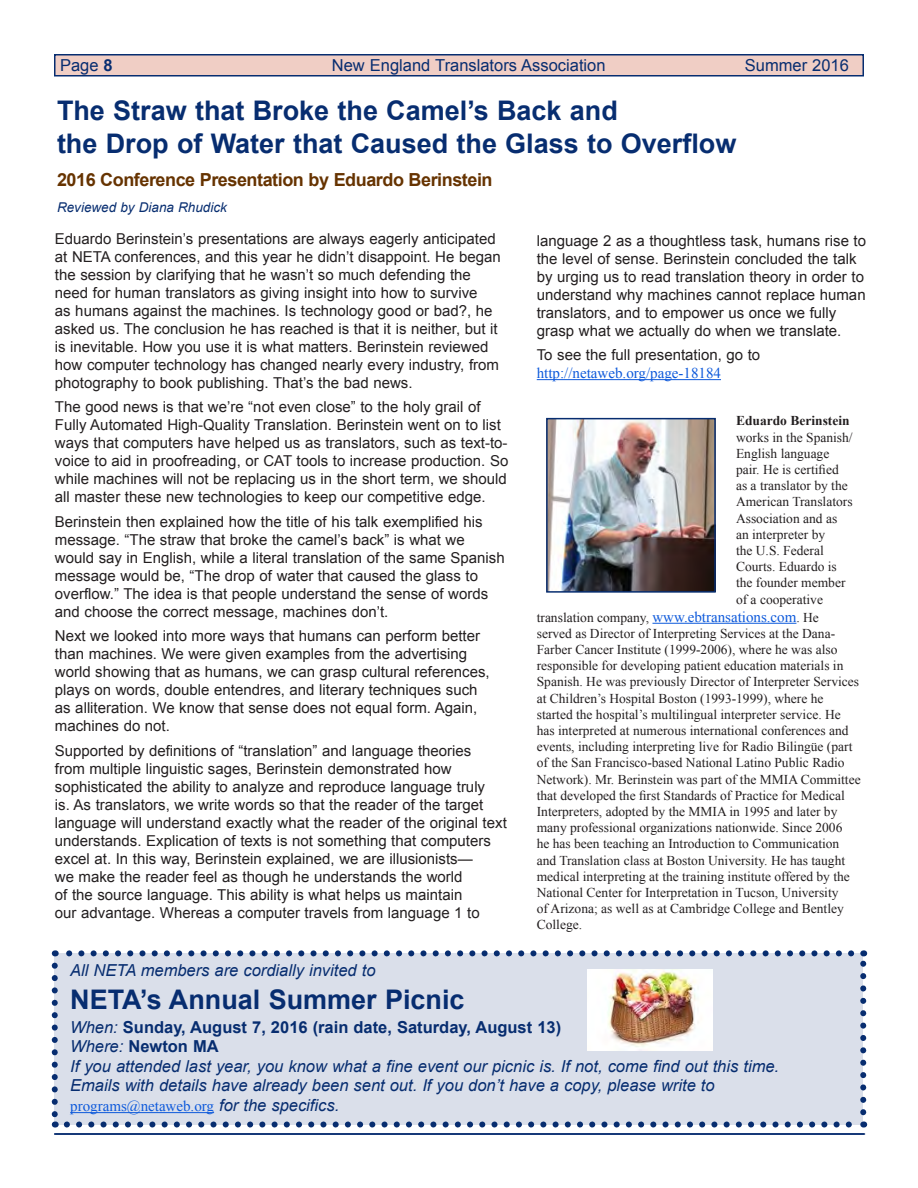
<style>
.page{position:relative;width:918px;height:1188px;background:#fff}
.page>*{position:absolute;margin:0;border:0;box-sizing:border-box;transform-origin:0 0}
.t1{font:700 27px/32.5px "Arial";color:#072d70}
.t2{font:700 18px "Arial";letter-spacing:-.025em;color:#630}
.t3{font:italic 16.5px/19.5px "Arial";color:#072d70}
.t4{font:16.5px "Arial";color:#072d70}
.t5{font:15px/18px "Arial";color:#231f20}
.t6{font:15px "Times New Roman";color:#0d59db}
.t7{font:13.5px/16.2px "Times New Roman";color:#231f20}
.t8{font:italic 13.5px "Arial";color:#072d70}
.t9{font:700 13.5px "Times New Roman";color:#231f20}
.s1{font-weight:700}
.s2{font-size:15px;color:#0d59db}
.s3{font-weight:700;font-style:normal}
.s4{font-family:"Arial";font-style:italic;font-size:16.5px;color:#072d70}
</style>
<div class="page">
<div style="left:55px;top:55px;width:808px;height:21px;background:#f0cec5"></div>
<div style="left:54px;top:54px;width:810px;height:22px;border:2px solid #072d70"></div>
<hr style="left:55px;top:1133px;width:810px;height:2px;background:#072d70">
<hr style="left:54px;top:1133px;width:810px;height:2px;background:#072d70">
<div style="left:55px;top:953px;width:808px;height:172px;background:#dadfea"></div>
<svg style="left:67px;top:1122px;width:785px;height:6px"></svg>
<svg style="left:52px;top:966px;width:6px;height:162px"></svg>
<svg style="left:860px;top:950px;width:6px;height:162px"></svg>
<svg style="left:55px;top:950px;width:796px;height:6px"></svg>
<hr style="left:70px;top:1112px;width:144px;height:1px;background:#0d59db">
<hr style="left:537px;top:379px;width:184px;height:1px;background:#0d59db">
<hr style="left:652px;top:623px;width:144px;height:1px;background:#0d59db">
<img style="left:549px;top:421px;width:164px;height:169px">
<div style="left:546px;top:418px;width:170px;height:175px;border:2px solid #072d70"></div>
<img style="left:588px;top:970px;width:125px;height:81px">
<p class="t4" style="left:60px;top:55px;width:54px">Page <span class="s1">8</span></p>
<p class="t4" style="left:332px;top:55px;width:275px">New England Translators Association</p>
<p class="t4" style="left:745px;top:55px;width:106px">Summer 2016</p>
<h1 class="t1" style="left:57px;top:95px;width:681px">The Straw that Broke the Camel’s Back and<br>the Drop of Water that Caused the Glass to Overflow</h1>
<p class="t2" style="left:57px;top:168px;width:437px">2016 Conference Presentation by Eduardo Berinstein</p>
<p class="t8" style="left:57px;top:198px;width:171px">Reviewed by Diana Rhudick</p>
<p class="t5" style="left:55px;top:230px;width:447px">Eduardo Berinstein’s presentations are always eagerly anticipated at NETA conferences, and this year he didn’t disappoint. He began the session by clarifying that he wasn’t so much defending the need for human translators as giving insight into how to survive<br>as humans against the machines. Is technology good or bad?, he asked us. The conclusion he has reached is that it is neither, but it is inevitable. How you use it is what matters. Berinstein reviewed how computer technology has changed nearly every industry, from photography to book publishing. That’s the bad news.</p>
<p class="t5" style="left:55px;top:398px;width:455px">The good news is that we’re “not even close” to the holy grail of Fully Automated High-Quality Translation. Berinstein went on to list ways that computers have helped us as translators, such as text-to&shy;voice to aid in proofreading, or CAT tools to increase production. So while machines will not be replacing us in the short term, we should all master these new technologies to keep our competitive edge.</p>
<p class="t5" style="left:55px;top:513px;width:451px">Berinstein then explained how the title of his talk exemplified his message. “The straw that broke the camel’s back” is what we would say in English, while a literal translation of the same Spanish message would be, “The drop of water that caused the glass to overflow.” The idea is that people understand the sense of words and choose the correct message, machines don’t.</p>
<p class="t5" style="left:55px;top:627px;width:436px">Next we looked into more ways that humans can perform better than machines. We were given examples from the advertising world showing that as humans, we can grasp cultural references, plays on words, double entendres, and literary techniques such as alliteration. We know that sense does not equal form. Again, machines do not.</p>
<p class="t5" style="left:55px;top:742px;width:453px">Supported by definitions of “translation” and language theories<br>from multiple linguistic sages, Berinstein demonstrated how sophisticated the ability to analyze and reproduce language truly<br>is. As translators, we write words so that the reader of the target language will understand exactly what the reader of the original text understands. Explication of texts is not something that computers excel at. In this way, Berinstein explained, we are illusionists—<br>we make the reader feel as though he understands the world<br>of the source language. This ability is what helps us maintain<br>our advantage. Whereas a computer travels from language 1 to</p>
<p class="t5" style="left:537px;top:231px;width:331px">language 2 as a thoughtless task, humans rise to the level of sense. Berinstein concluded the talk by urging us to read translation theory in order to understand why machines cannot replace human translators, and to empower us once we fully grasp what we actually do when we translate.</p>
<p class="t5" style="left:537px;top:346px;width:225px">To see the full presentation, go to</p>
<p class="t6" style="left:537px;top:363px;width:186px">http://netaweb.org/page-18184</p>
<p class="t9" style="left:736px;top:412px;width:115px">Eduardo Berinstein</p>
<p class="t7" style="left:736px;top:429px;width:118px">works in the Spanish/<br>English language pair. He is certified as a translator by the<br>American Translators<br>Association and as an interpreter by<br>the U.S. Federal<br>Courts. Eduardo is the founder member of a cooperative</p>
<p class="t7" style="left:537px;top:609px;width:325px">translation company, <span class="s2">www.ebtransations.com</span>. He<br>served as Director of Interpreting Services at the Dana-Farber Cancer Institute (1999-2006), where he was also responsible for developing patient education materials in Spanish. He was previously Director of Interpreter Services at Children’s Hospital Boston (1993-1999), where he started the hospital’s multilingual interpreter service. He has interpreted at numerous international conferences and events, including interpreting live for Radio Bilingüe (part of the San Francisco-based National Latino Public Radio Network). Mr. Berinstein was part of the MMIA Committee that developed the first Standards of Practice for Medical Interpreters, adopted by the MMIA in 1995 and later by many professional organizations nationwide. Since 2006<br>he has been teaching an Introduction to Communication and Translation class at Boston University. He has taught medical interpreting at the training institute offered by the National Center for Interpretation in Tucson, University<br>of Arizona; as well as at Cambridge College and Bentley College.</p>
<p class="t3" style="left:70px;top:961px;width:307px">All NETA members are cordially invited to</p>
<h1 class="t1" style="left:70px;top:984px;width:396px">NETA’s Annual Summer Picnic</h1>
<p class="t3" style="left:70px;top:1018px;width:710px">When: <span class="s3">Sunday, August 7, 2016 (rain date, Saturday, August 13)<br></span>Where: <span class="s3">Newton MA<br></span>If you attended last year, you know what a fine event our picnic is. If not, come find out this time.<br>Emails with details have already been sent out. If you don’t have a copy, please write to</p>
<p class="t6" style="left:70px;top:1096px;width:271px">programs@netaweb.org <span class="s4">for the specifics.</span></p>
</div>
